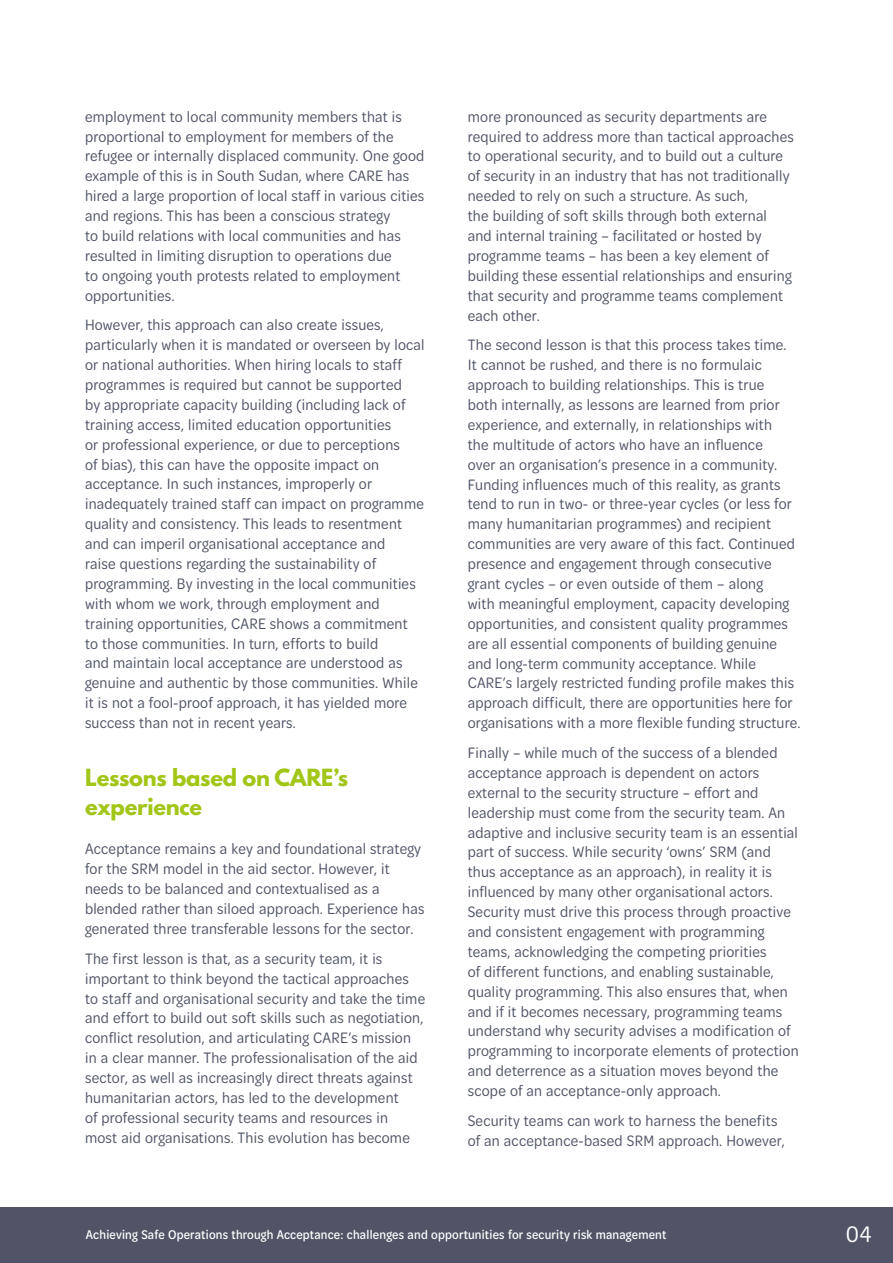
<style>
.page{position:relative;width:893px;height:1263px;background:#fff}
.page>*{position:absolute;margin:0;border:0;box-sizing:border-box;transform-origin:0 0}
.t1{font:24px "Omnes Cond";color:#fff}
.t2{font:800 21px/28.5px "Spartan MB";letter-spacing:-.01em;color:#a2c617}
.t3{font:16.2px/20px "Omnes Cond";letter-spacing:.015em;color:#505466}
.t4{font:500 13.5px "Omnes Cond";letter-spacing:.015em;color:#fff}
</style>
<div class="page">
<div style="left:0;top:1208px;width:893px;height:55px;background:#505466"></div>
<p class="t3" style="left:85px;top:106px;width:341px">employment to local community members that is proportional to employment for members of the refugee or internally displaced community. One good example of this is in South Sudan, where CARE has hired a large proportion of local staff in various cities and regions. This has been a conscious strategy<br>to build relations with local communities and has resulted in limiting disruption to operations due<br>to ongoing youth protests related to employment opportunities.</p>
<p class="t3" style="left:85px;top:314px;width:341px">However, this approach can also create issues, particularly when it is mandated or overseen by local or national authorities. When hiring locals to staff programmes is required but cannot be supported<br>by appropriate capacity building (including lack of training access, limited education opportunities<br>or professional experience, or due to perceptions<br>of bias), this can have the opposite impact on acceptance. In such instances, improperly or inadequately trained staff can impact on programme quality and consistency. This leads to resentment and can imperil organisational acceptance and<br>raise questions regarding the sustainability of programming. By investing in the local communities with whom we work, through employment and training opportunities, CARE shows a commitment to those communities. In turn, efforts to build<br>and maintain local acceptance are understood as genuine and authentic by those communities. While it is not a fool-proof approach, it has yielded more success than not in recent years.</p>
<p class="t2" style="left:85px;top:763px;width:265px">Lessons based on CARE’s experience</p>
<p class="t3" style="left:85px;top:838px;width:341px">Acceptance remains a key and foundational strategy for the SRM model in the aid sector. However, it needs to be balanced and contextualised as a blended rather than siloed approach. Experience has generated three transferable lessons for the sector.</p>
<p class="t3" style="left:85px;top:948px;width:342px">The first lesson is that, as a security team, it is important to think beyond the tactical approaches to staff and organisational security and take the time and effort to build out soft skills such as negotiation, conflict resolution, and articulating CARE’s mission in a clear manner. The professionalisation of the aid sector, as well as increasingly direct threats against humanitarian actors, has led to the development<br>of professional security teams and resources in<br>most aid organisations. This evolution has become</p>
<p class="t3" style="left:468px;top:106px;width:328px">more pronounced as security departments are required to address more than tactical approaches to operational security, and to build out a culture of security in an industry that has not traditionally needed to rely on such a structure. As such,<br>the building of soft skills through both external and internal training – facilitated or hosted by programme teams – has been a key element of building these essential relationships and ensuring that security and programme teams complement each other.</p>
<p class="t3" style="left:468px;top:334px;width:334px">The second lesson is that this process takes time.<br>It cannot be rushed, and there is no formulaic approach to building relationships. This is true<br>both internally, as lessons are learned from prior experience, and externally, in relationships with<br>the multitude of actors who have an influence<br>over an organisation’s presence in a community.<br>Funding influences much of this reality, as grants tend to run in two- or three-year cycles (or less for many humanitarian programmes) and recipient communities are very aware of this fact. Continued presence and engagement through consecutive grant cycles – or even outside of them – along<br>with meaningful employment, capacity developing opportunities, and consistent quality programmes are all essential components of building genuine and long-term community acceptance. While CARE’s largely restricted funding profile makes this approach difficult, there are opportunities here for organisations with a more flexible funding structure.</p>
<p class="t3" style="left:468px;top:742px;width:332px">Finally – while much of the success of a blended acceptance approach is dependent on actors external to the security structure – effort and leadership must come from the security team. An adaptive and inclusive security team is an essential part of success. While security ‘owns’ SRM (and thus acceptance as an approach), in reality it is influenced by many other organisational actors.<br>Security must drive this process through proactive and consistent engagement with programming teams, acknowledging the competing priorities<br>of different functions, and enabling sustainable, quality programming. This also ensures that, when and if it becomes necessary, programming teams understand why security advises a modification of programming to incorporate elements of protection and deterrence as a situation moves beyond the scope of an acceptance-only approach.</p>
<p class="t3" style="left:468px;top:1110px;width:319px">Security teams can work to harness the benefits of an acceptance-based SRM approach. However,</p>
<p class="t4" style="left:86px;top:1225px;width:582px">Achieving Safe Operations through Acceptance: challenges and opportunities for security risk management</p>
<h1 class="t1" style="left:846px;top:1218px;width:27px">04</h1>
</div>
